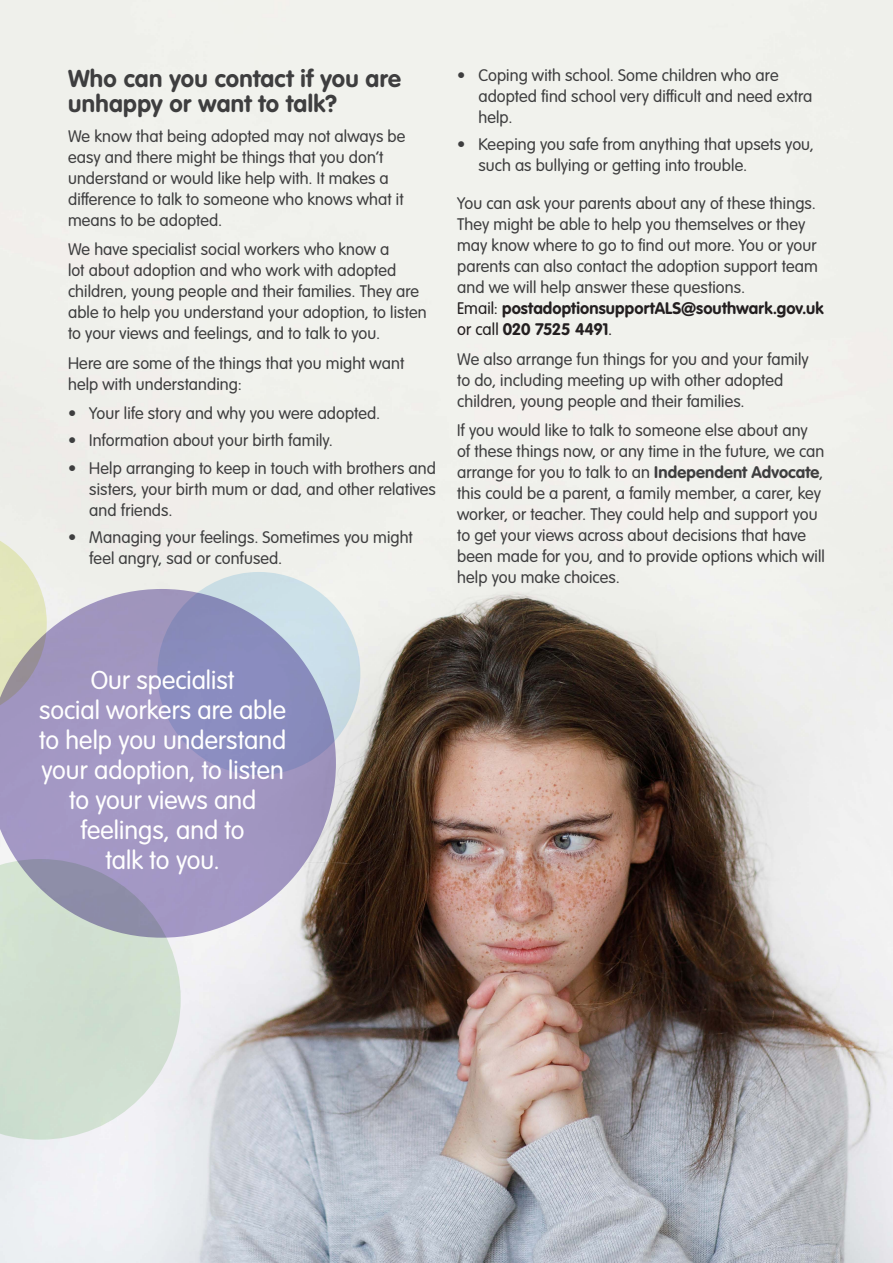
<style>
.page{position:relative;width:893px;height:1263px;background:#fff}
.page>*{position:absolute;margin:0;border:0;box-sizing:border-box;transform-origin:0 0}
.Body{font:300 25.5px/30px "VAG Rounded LT Pro";color:#fff;text-align:center}
.t1{font:700 24px/25.5px "VAG Rounded LT Pro";letter-spacing:.01em;color:#3e3e3f}
.Body-2{font:300 16.5px/21px "VAG Rounded LT Pro";letter-spacing:.005em;color:#3e3e3f}
.s1{color:#231f20}
.s2{font-weight:700;color:#231f20}
.s3{font-weight:700}
</style>
<div class="page">
<img style="left:0;top:0;width:893px;height:1263px">
<svg style="left:0;top:527px;width:47px;height:62px;background:#e9ebd6"></svg>
<svg style="left:0;top:938px;width:181px;height:202px;background:#d3e0d4"></svg>
<div style="left:157px;top:572px;width:203px;height:203px;background:#c9dde5;border-radius:50%"></div>
<svg style="left:0;top:589px;width:336px;height:349px;background:#a5a0c2"></svg>
<p class="t1" style="left:68px;top:66px;width:334px">Who can you contact if you are unhappy or want to talk?</p>
<p class="Body-2" style="left:68px;top:126px;width:339px">We know that being adopted may not always be easy and there might be things that you don’t understand or would like help with. It makes a difference to talk to someone who knows what it means to be adopted.</p>
<p class="Body-2" style="left:68px;top:239px;width:360px">We have specialist social workers who know a<br>lot about adoption and who work with adopted children, young people and their families. They are able to help you understand your adoption, to listen to your views and feelings, and to talk to you.</p>
<p class="Body-2" style="left:68px;top:353px;width:338px">Here are some of the things that you might want help with understanding:</p>
<p class="Body-2" style="left:68px;top:403px;width:314px">• Your life story and why you were adopted.</p>
<p class="Body-2" style="left:68px;top:431px;width:266px">• Information about your birth family.</p>
<p class="Body-2" style="left:89px;top:458px;width:348px;text-align:justify;text-indent:-21px">• Help arranging to keep in touch with brothers and sisters, your birth mum or dad, and other relatives and friends.</p>
<p class="Body-2" style="left:89px;top:527px;width:325px;text-indent:-21px">• Managing your feelings. Sometimes you might feel angry, sad or confused.</p>
<p class="Body-2" style="left:478px;top:65px;width:335px;text-indent:-21px">• Coping with school. Some children who are adopted find school very difficult and need extra help.</p>
<p class="Body-2" style="left:478px;top:134px;width:337px;text-indent:-21px">• Keeping you safe from anything that upsets you, such as bullying or getting into trouble.</p>
<p class="Body-2" style="left:457px;top:193px;width:368px">You can ask your parents about any of these things.<br>They might be able to help you themselves or they may know where to go to find out more. You or your parents can also contact the adoption support team and we will help answer these questions.<br><span class="s1">Email:</span> <span class="s2">postadoptionsupportALS@southwark.gov.uk </span><span class="s1">or call</span> <span class="s2">020 7525 4491</span><span class="s1">.</span></p>
<p class="Body-2" style="left:457px;top:349px;width:353px">We also arrange fun things for you and your family to do, including meeting up with other adopted children, young people and their families.</p>
<p class="Body-2" style="left:457px;top:420px;width:369px">If you would like to talk to someone else about any of these things now, or any time in the future, we can arrange for you to talk to an <span class="s3">Independent Advocate</span>, this could be a parent, a family member, a carer, key worker, or teacher. They could help and support you to get your views across about decisions that have been made for you, and to provide options which will help you make choices.</p>
<p class="Body" style="left:39px;top:666px;width:249px">Our specialist<br>social workers are able to help you understand your adoption, to listen to your views and feelings, and to<br>talk to you.</p>
</div>
